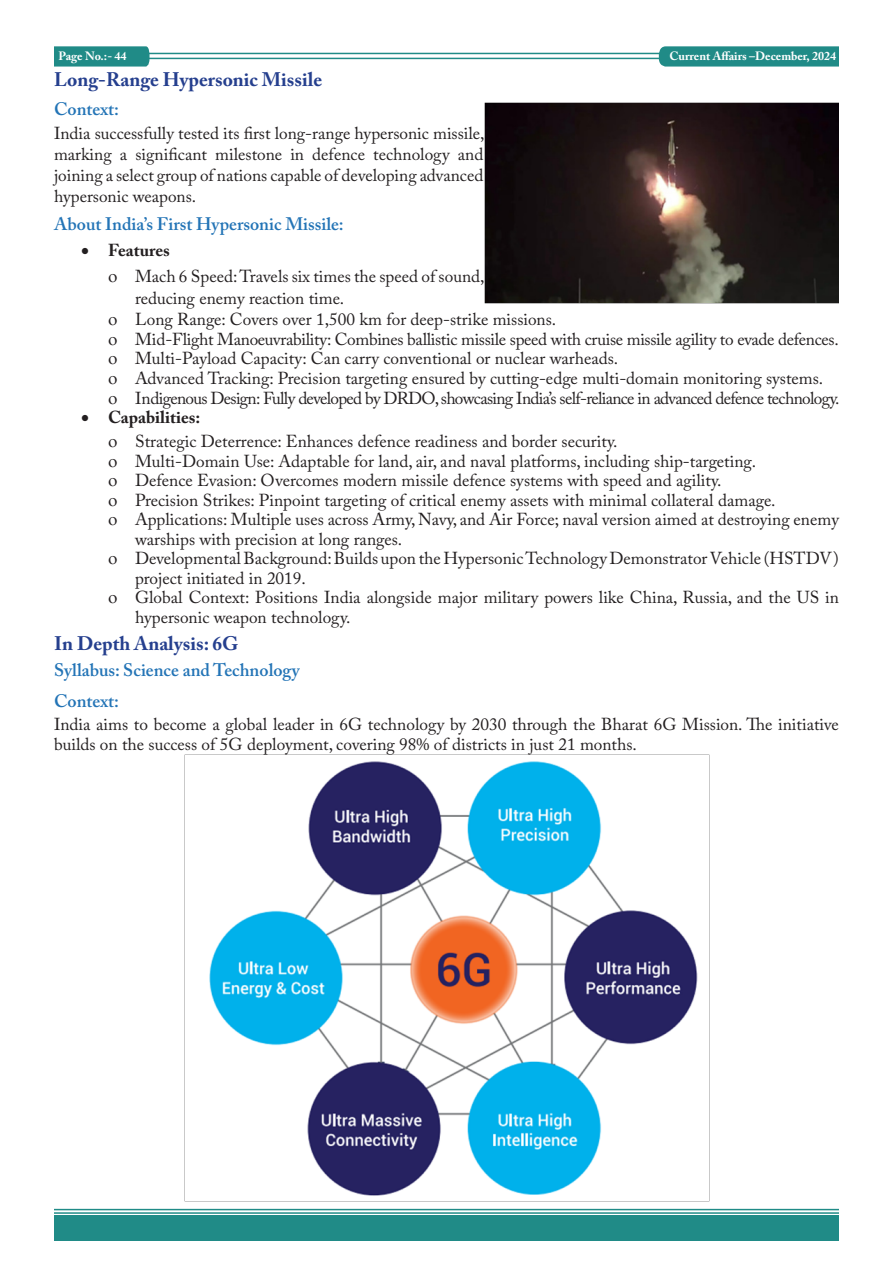
<style>
.page{position:relative;width:893px;height:1263px;background:#fff}
.page>*{position:absolute;margin:0;border:0;box-sizing:border-box;transform-origin:0 0}
.Main_Heading{font:700 19.5px "Adobe Caslon Pro";color:#253f8e}
.Sub_heading{font:600 18px "Adobe Caslon Pro";color:#2374b6}
.Paragraph{font:17.25px/20.7px "Adobe Caslon Pro";color:#231f20}
.Paragraph-2{font:17.25px "Adobe Caslon Pro";letter-spacing:-.04em;color:#231f20}
.Paragraph-3{font:17.25px "Adobe Caslon Pro";letter-spacing:-.02em;color:#231f20}
.t1{font:700 17.25px "Adobe Caslon Pro";color:#231f20}
.t2{font:700 12px "Adobe Caslon Pro";color:#fff}
</style>
<div class="page">
<hr style="left:148px;top:53px;width:691px;height:1px;background:#208b87">
<hr style="left:148px;top:58px;width:690px;height:1px;background:#208b87">
<svg style="left:54px;top:46px;width:96px;height:21px;background:#2a908c"></svg>
<svg style="left:659px;top:46px;width:180px;height:21px;background:#29908c"></svg>
<hr style="left:54px;top:1209px;width:785px;height:1px;background:#208b87">
<hr style="left:54px;top:1212px;width:785px;height:2px;background:#208b87">
<div style="left:54px;top:1215px;width:785px;height:26px;background:#208b87"></div>
<img style="left:484px;top:102px;width:355px;height:202px">
<img style="left:184px;top:755px;width:514px;height:446px">
<p class="t2" style="left:59px;top:49px;width:70px">Page No.:- 44</p>
<p class="t2" style="left:669px;top:49px;width:168px">Current Affairs –December, 2024</p>
<p class="Main_Heading" style="left:54px;top:68px;width:270px">Long-Range Hypersonic Missile</p>
<p class="Sub_heading" style="left:54px;top:98px;width:67px">Context:</p>
<p class="Paragraph" style="left:54px;top:123px;width:432px;text-align:justify">India successfully tested its first long-range hypersonic missile, marking a significant milestone in defence technology and joining a select group of nations capable of developing advanced hypersonic weapons.</p>
<p class="Sub_heading" style="left:54px;top:214px;width:291px">About India’s First Hypersonic Missile:</p>
<p class="t1" style="left:81px;top:240px;width:90px">• Features</p>
<p class="Paragraph" style="left:135px;top:265px;width:351px;line-height:21.8px;text-indent:-27px">□ Mach 6 Speed: Travels six times the speed of sound, reducing enemy reaction time.</p>
<p class="Paragraph" style="left:108px;top:309px;width:450px">□ Long Range: Covers over 1,500 km for deep-strike missions.</p>
<p class="Paragraph-3" style="left:108px;top:329px;width:732px">□ Mid-Flight Manoeuvrability: Combines ballistic missile speed with cruise missile agility to evade defences.</p>
<p class="Paragraph" style="left:108px;top:348px;width:512px">□ Multi-Payload Capacity: Can carry conventional or nuclear warheads.</p>
<p class="Paragraph" style="left:108px;top:368px;width:717px">□ Advanced Tracking: Precision targeting ensured by cutting-edge multi-domain monitoring systems.</p>
<p class="Paragraph-2" style="left:108px;top:387px;width:733px">□ Indigenous Design: Fully developed by DRDO, showcasing India’s self-reliance in advanced defence technology.</p>
<p class="t1" style="left:81px;top:407px;width:121px">• Capabilities:</p>
<p class="Paragraph" style="left:108px;top:431px;width:511px">□ Strategic Deterrence: Enhances defence readiness and border security.</p>
<p class="Paragraph" style="left:108px;top:450px;width:650px">□ Multi-Domain Use: Adaptable for land, air, and naval platforms, including ship-targeting.</p>
<p class="Paragraph" style="left:108px;top:470px;width:615px">□ Defence Evasion: Overcomes modern missile defence systems with speed and agility.</p>
<p class="Paragraph" style="left:108px;top:489px;width:669px">□ Precision Strikes: Pinpoint targeting of critical enemy assets with minimal collateral damage.</p>
<p class="Paragraph" style="left:135px;top:509px;width:705px;line-height:19.5px;text-indent:-27px">□ Applications: Multiple uses across Army, Navy, and Air Force; naval version aimed at destroying enemy warships with precision at long ranges.</p>
<p class="Paragraph" style="left:135px;top:548px;width:705px;line-height:19.5px;text-indent:-27px">□ Developmental Background: Builds upon the Hypersonic Technology Demonstrator Vehicle (HSTDV) project initiated in 2019.</p>
<p class="Paragraph" style="left:135px;top:587px;width:705px;line-height:19.5px;text-indent:-27px">□ Global Context: Positions India alongside major military powers like China, Russia, and the US in hypersonic weapon technology.</p>
<p class="Main_Heading" style="left:54px;top:631px;width:186px">In Depth Analysis: 6G</p>
<p class="Sub_heading" style="left:54px;top:659px;width:247px">Syllabus: Science and Technology</p>
<p class="Sub_heading" style="left:54px;top:690px;width:67px">Context:</p>
<p class="Paragraph" style="left:54px;top:713px;width:786px">India aims to become a global leader in 6G technology by 2030 through the Bharat 6G Mission. The initiative builds on the success of 5G deployment, covering 98% of districts in just 21 months.</p>
</div>
